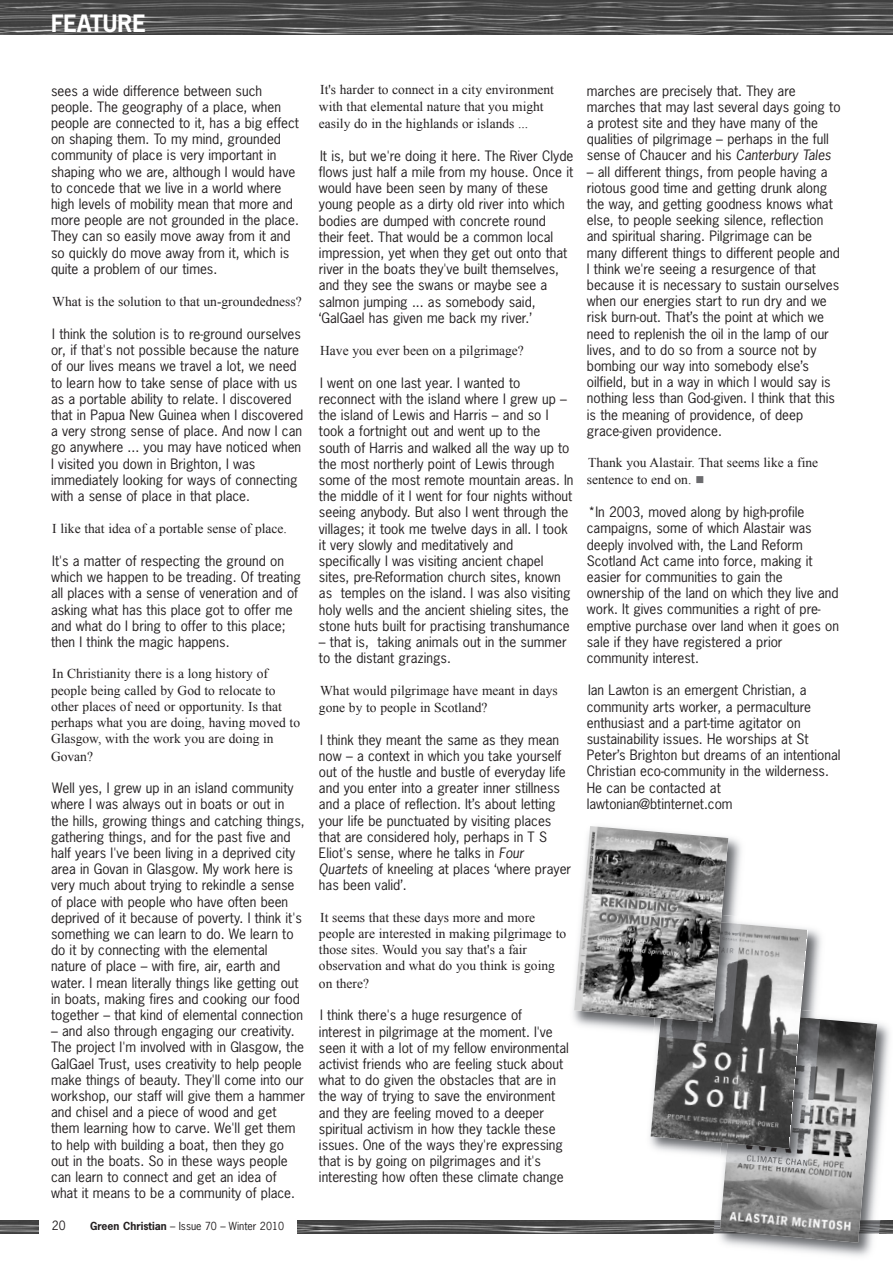
<style>
.page{position:relative;width:893px;height:1263px;background:#fff}
.page>*{position:absolute;margin:0;border:0;box-sizing:border-box;transform-origin:0 0}
.t1{font:700 22.5px "News Gothic";color:#fff}
.t2{font:13.5px/16.2px "News Gothic";color:#231f20}
.t3{font:13.5px/16.5px "Times New Roman";color:#231f20}
.t4{font:12px "News Gothic";color:#231f20}
.t5{font:10.5px "News Gothic";color:#231f20}
.s1{font-weight:700}
.s2{font-style:italic}
.s3{color:#6b6b6e}
</style>
<div class="page">
<img style="left:0;top:0;width:893px;height:34px">
<img style="left:298px;top:1220px;width:595px;height:13px">
<img style="left:0;top:1220px;width:38px;height:13px">
<img style="left:877px;top:1023px;width:13px;height:156px">
<img style="left:725px;top:1220px;width:155px;height:36px">
<svg style="left:574px;top:837px;width:303px;height:406px"></svg>
<img style="left:574px;top:826px;width:154px;height:196px">
<h1 class="t1" style="left:51px;top:11px;width:96px">FEATURE</h1>
<p class="t2" style="left:51px;top:83px;width:249px">sees a wide difference between such people. The geography of a place, when people are connected to it, has a big effect on shaping them. To my mind, grounded community of place is very important in shaping who we are, although I would have to concede that we live in a world where high levels of mobility mean that more and more people are not grounded in the place.<br>They can so easily move away from it and so quickly do move away from it, which is quite a problem of our times.</p>
<p class="t3" style="left:52px;top:293px;width:251px">What is the solution to that un-groundedness?</p>
<p class="t2" style="left:51px;top:326px;width:254px">I think the solution is to re-ground ourselves or, if that's not possible because the nature of our lives means we travel a lot, we need to learn how to take sense of place with us as a portable ability to relate. I discovered that in Papua New Guinea when I discovered a very strong sense of place. And now I can go anywhere ... you may have noticed when I visited you down in Brighton, I was immediately looking for ways of connecting with a sense of place in that place.</p>
<p class="t3" style="left:52px;top:520px;width:236px">I like that idea of a portable sense of place.</p>
<p class="t2" style="left:51px;top:553px;width:251px">It's a matter of respecting the ground on which we happen to be treading. Of treating all places with a sense of veneration and of asking what has this place got to offer me and what do I bring to offer to this place; then I think the magic happens.</p>
<p class="t3" style="left:51px;top:665px;width:251px">In Christianity there is a long history of people being called by God to relocate to other places of need or opportunity. Is that perhaps what you are doing, having moved to Glasgow, with the work you are doing in Govan?</p>
<p class="t2" style="left:51px;top:780px;width:255px">Well yes, I grew up in an island community where I was always out in boats or out in the hills, growing things and catching things, gathering things, and for the past five and half years I've been living in a deprived city area in Govan in Glasgow. My work here is very much about trying to rekindle a sense of place with people who have often been deprived of it because of poverty. I think it's something we can learn to do. We learn to do it by connecting with the elemental nature of place – with fire, air, earth and water. I mean literally things like getting out in boats, making fires and cooking our food together – that kind of elemental connection</p>
<p class="t2" style="left:51px;top:1023px;width:256px">– and also through engaging our creativity.<br>The project I'm involved with in Glasgow, the GalGael Trust, uses creativity to help people make things of beauty. They'll come into our workshop, our staff will give them a hammer and chisel and a piece of wood and get them learning how to carve. We'll get them to help with building a boat, then they go out in the boats. So in these ways people can learn to connect and get an idea of what it means to be a community of place.</p>
<p class="t4" style="left:52px;top:1218px;width:15px">20</p>
<p class="t5" style="left:90px;top:1220px;width:195px"><span class="s1">Green Christian</span> – Issue 70 – Winter 2010</p>
<p class="t3" style="left:319px;top:81px;width:237px">It's harder to connect in a city environment with that elemental nature that you might easily do in the highlands or islands ...</p>
<p class="t2" style="left:319px;top:148px;width:256px">It is, but we're doing it here. The River Clyde flows just half a mile from my house. Once it would have been seen by many of these young people as a dirty old river into which bodies are dumped with concrete round their feet. That would be a common local impression, yet when they get out onto that river in the boats they've built themselves, and they see the swans or maybe see a salmon jumping ... as somebody said, ‘GalGael has given me back my river.’</p>
<p class="t3" style="left:320px;top:342px;width:205px">Have you ever been on a pilgrimage?</p>
<p class="t2" style="left:319px;top:375px;width:256px">I went on one last year. I wanted to reconnect with the island where I grew up – the island of Lewis and Harris – and so I took a fortnight out and went up to the south of Harris and walked all the way up to the most northerly point of Lewis through some of the most remote mountain areas. In the middle of it I went for four nights without seeing anybody. But also I went through the villages; it took me twelve days in all. I took it very slowly and meditatively and specifically I was visiting ancient chapel sites, pre-Reformation church sites, known as temples on the island. I was also visiting holy wells and the ancient shieling sites, the stone huts built for practising transhumance</p>
<p class="t2" style="left:319px;top:634px;width:249px">– that is, taking animals out in the summer to the distant grazings.</p>
<p class="t3" style="left:319px;top:681px;width:240px;line-height:17.4px">What would pilgrimage have meant in days gone by to people in Scotland?</p>
<p class="t2" style="left:319px;top:732px;width:254px">I think they meant the same as they mean now – a context in which you take yourself out of the hustle and bustle of everyday life and you enter into a greater inner stillness and a place of reflection. It’s about letting your life be punctuated by visiting places that are considered holy, perhaps in T S Eliot's sense, where he talks in <span class="s2">Four Quartets</span> of kneeling at places ‘where prayer has been valid’.</p>
<p class="t3" style="left:319px;top:909px;width:249px">It seems that these days more and more people are interested in making pilgrimage to those sites. Would you say that's a fair observation and what do you think is going on there?</p>
<p class="t2" style="left:319px;top:1008px;width:251px">I think there's a huge resurgence of<br>interest in pilgrimage at the moment. I've seen it with a lot of my fellow environmental activist friends who are feeling stuck about what to do given the obstacles that are in the way of trying to save the environment and they are feeling moved to a deeper spiritual activism in how they tackle these issues. One of the ways they're expressing that is by going on pilgrimages and it's interesting how often these climate change</p>
<p class="t2" style="left:587px;top:83px;width:255px">marches are precisely that. They are marches that may last several days going to a protest site and they have many of the qualities of pilgrimage – perhaps in the full sense of Chaucer and his <span class="s2">Canterbury Tales</span></p>
<p class="t2" style="left:587px;top:164px;width:255px">– all different things, from people having a riotous good time and getting drunk along the way, and getting goodness knows what else, to people seeking silence, reflection and spiritual sharing. Pilgrimage can be many different things to different people and I think we're seeing a resurgence of that because it is necessary to sustain ourselves when our energies start to run dry and we risk burn-out. That’s the point at which we need to replenish the oil in the lamp of our lives, and to do so from a source not by bombing our way into somebody else’s oilfield, but in a way in which I would say is nothing less than God-given. I think that this is the meaning of providence, of deep grace-given providence.</p>
<p class="t3" style="left:587px;top:454px;width:233px;line-height:17.4px">Thank you Alastair. That seems like a fine sentence to end on. <span class="s3">■</span></p>
<p class="t2" style="left:587px;top:504px;width:254px">*In 2003, moved along by high-profile campaigns, some of which Alastair was deeply involved with, the Land Reform Scotland Act came into force, making it easier for communities to gain the ownership of the land on which they live and work. It gives communities a right of pre&shy;emptive purchase over land when it goes on sale if they have registered a prior community interest.</p>
<p class="t2" style="left:587px;top:683px;width:255px">Ian Lawton is an emergent Christian, a community arts worker, a permaculture enthusiast and a part-time agitator on sustainability issues. He worships at St Peter’s Brighton but dreams of an intentional Christian eco-community in the wilderness.<br>He can be contacted at lawtonian@btinternet.com</p>
</div>
